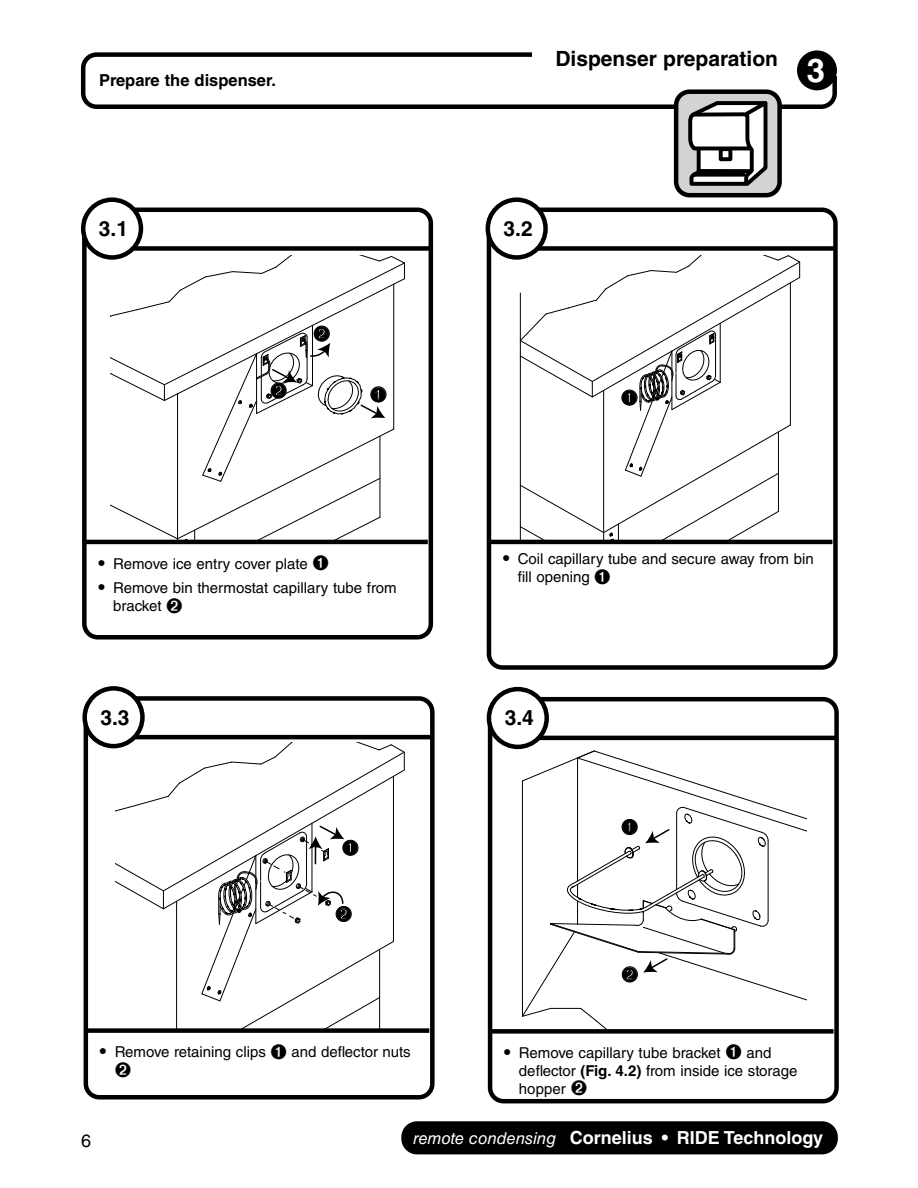
<style>
.page{position:relative;width:918px;height:1188px;background:#fff}
.page>*{position:absolute;margin:0;border:0;box-sizing:border-box;transform-origin:0 0}
.t1{font:700 33px "Helvetica LT Std";color:#fff}
.t2{font:700 21px "Helvetica LT Std";color:#000}
.t3{font:700 18px "Helvetica LT Std";color:#fff}
.t4{font:18px "Helvetica LT Std";color:#000}
.t5{font:700 16.5px "Helvetica LT Std";color:#000}
.t6{font:15px/18px "Helvetica LT Std";color:#000}
.s1{font-weight:300;font-size:16.5px}
.s2{font-weight:700}
.s3{font-weight:400;font-style:italic;font-size:16.5px}
</style>
<div class="page">
<div style="left:404px;top:1124px;width:432px;height:28px;background:#000;border-radius:14px"></div>
<div style="left:401px;top:1121px;width:437px;height:33px;border:4px solid #000;border-radius:14px"></div>
<div style="left:488px;top:697px;width:351px;height:406px;border:4px solid #000;border-radius:14px"></div>
<div style="left:84px;top:696px;width:351px;height:404px;border:4px solid #000;border-radius:14px"></div>
<div style="left:487px;top:208px;width:351px;height:462px;border:4px solid #000;border-radius:14px"></div>
<div style="left:82px;top:208px;width:351px;height:432px;border:4px solid #000;border-radius:14px"></div>
<div style="left:81px;top:52px;width:756px;height:57px;border:4px solid #000;border-radius:14px"></div>
<div style="left:604px;top:34px;width:247px;height:42px;background:#fff"></div>
<div style="left:532px;top:37px;width:288px;height:39px;background:#fff"></div>
<div style="left:797px;top:50px;width:40px;height:40px;background:#000;border-radius:50%"></div>
<div style="left:676px;top:92px;width:104px;height:103px;background:#d1d3d4;border-radius:14px"></div>
<svg style="left:688px;top:101px;width:79px;height:85px;background:#a7a8a8"></svg>
<svg style="left:750px;top:150px;width:4px;height:20px"></svg>
<svg style="left:694px;top:173px;width:50px;height:4px"></svg>
<div style="left:674px;top:89px;width:108px;height:108px;border:4px solid #000;border-radius:14px"></div>
<div style="left:87px;top:1028px;width:342px;height:5px;background:#000"></div>
<hr style="left:95px;top:735px;width:337px;height:4px;background:#000">
<div style="left:85px;top:688px;width:57px;height:58px;background:#fff;border-radius:50%"></div>
<div style="left:82px;top:686px;width:63px;height:62px;border:4px solid #000;border-radius:50%"></div>
<hr style="left:86px;top:540px;width:342px;height:4px;background:#000">
<div style="left:93px;top:246px;width:337px;height:5px;background:#000"></div>
<div style="left:83px;top:200px;width:58px;height:57px;background:#fff;border-radius:50%"></div>
<div style="left:81px;top:197px;width:62px;height:63px;border:4px solid #000;border-radius:50%"></div>
<hr style="left:490px;top:540px;width:342px;height:4px;background:#000">
<div style="left:498px;top:246px;width:337px;height:5px;background:#000"></div>
<div style="left:488px;top:200px;width:58px;height:57px;background:#fff;border-radius:50%"></div>
<div style="left:486px;top:197px;width:62px;height:63px;border:4px solid #000;border-radius:50%"></div>
<div style="left:492px;top:1029px;width:342px;height:5px;background:#000"></div>
<hr style="left:499px;top:736px;width:337px;height:4px;background:#000">
<div style="left:489px;top:689px;width:58px;height:58px;background:#fff;border-radius:50%"></div>
<div style="left:487px;top:687px;width:62px;height:62px;border:4px solid #000;border-radius:50%"></div>
<svg style="left:521px;top:750px;width:285px;height:279px"></svg>
<svg style="left:116px;top:742px;width:289px;height:286px"></svg>
<svg style="left:111px;top:256px;width:294px;height:289px"></svg>
<svg style="left:519px;top:256px;width:282px;height:284px"></svg>
<p class="t5" style="left:99px;top:70px;width:178px">Prepare the dispenser.</p>
<h2 class="t2" style="left:99px;top:216px;width:31px">3.1</h2>
<h2 class="t2" style="left:555px;top:46px;width:224px">Dispenser preparation</h2>
<h1 class="t1" style="left:807px;top:50px;width:20px">3</h1>
<h2 class="t2" style="left:504px;top:216px;width:31px">3.2</h2>
<p class="t6" style="left:97px;top:554px;width:233px"><span class="s1">•</span> Remove ice entry cover plate ➊</p>
<p class="t6" style="left:113px;top:579px;width:285px;text-indent:-16px"><span class="s1">•</span> Remove bin thermostat capillary tube from bracket ➋</p>
<h2 class="t2" style="left:100px;top:704px;width:31px">3.3</h2>
<p class="t6" style="left:518px;top:550px;width:297px;text-indent:-16px"><span class="s1">•</span> Coil capillary tube and secure away from bin fill opening ➊</p>
<h2 class="t2" style="left:505px;top:705px;width:31px">3.4</h2>
<p class="t6" style="left:99px;top:1043px;width:313px"><span class="s1">•</span> Remove retaining clips ➊ and deflector nuts</p>
<p class="t6" style="left:519px;top:1044px;width:280px;text-indent:-16px"><span class="s1">•</span> Remove capillary tube bracket ➊ and deflector <span class="s2">(Fig. 4.2)</span> from inside ice storage hopper ➋</p>
<p class="t4" style="left:81px;top:1130px;width:12px">6</p>
<p class="t3" style="left:414px;top:1127px;width:411px"><span class="s3">remote condensing</span> Cornelius • RIDE Technology</p>
</div>
